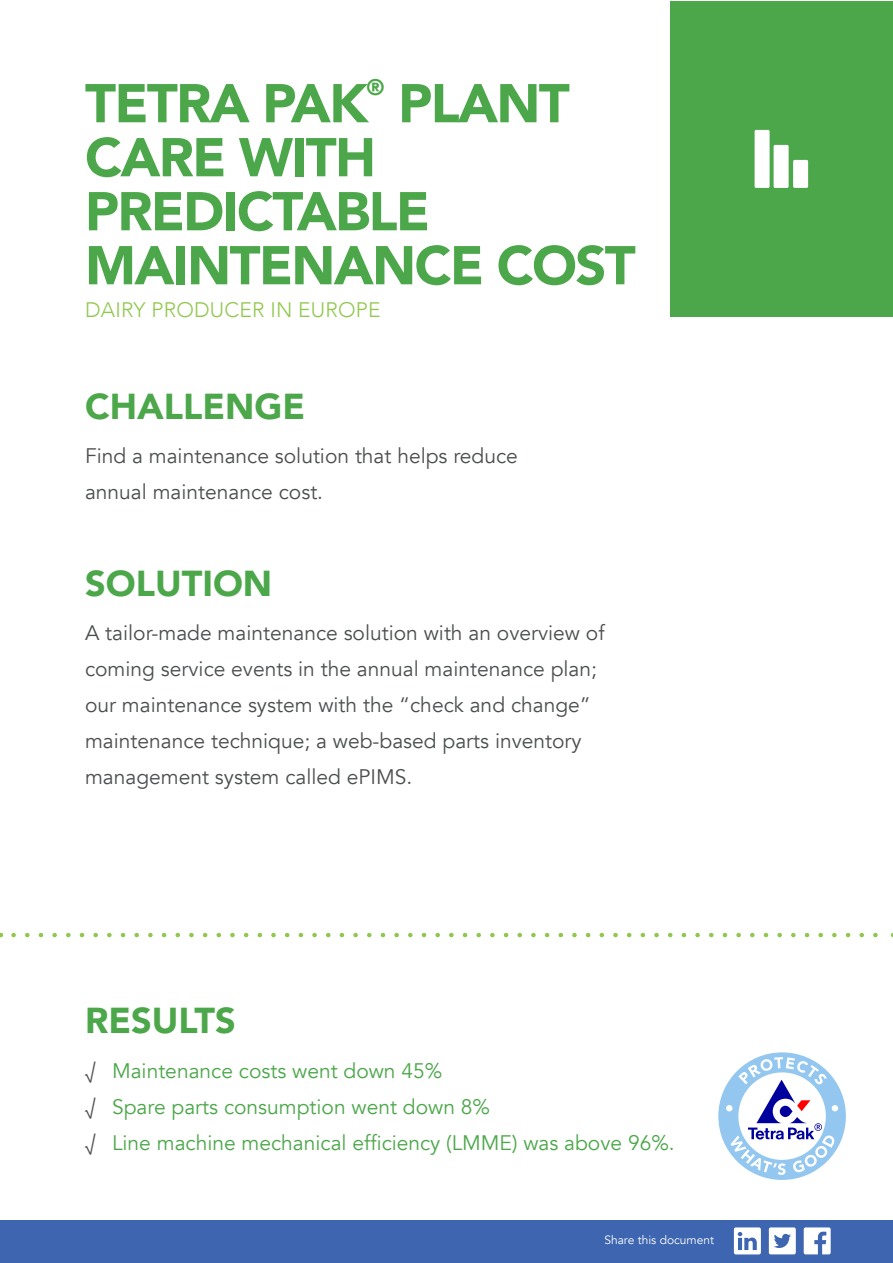
<style>
.page{position:relative;width:893px;height:1263px;background:#fff}
.page>*{position:absolute;margin:0;border:0;box-sizing:border-box;transform-origin:0 0}
.t1{font:900 54px/54px "Avenir";letter-spacing:-.03em;color:#4ca74a}
.t2{font:900 36px "Avenir";color:#4ca74a}
.t3{font:900 22.5px "Avenir";color:#4ca74a}
.t4{font:21px/36px "Avenir";color:#4c4f50}
.t5{font:21px "Avenir";color:#4ca74a}
.t6{font:300 21px "Avenir";letter-spacing:.01em;color:#90c84e}
.t7{font:12px "Avenir";color:#fff}
.s1{color:#4c4f50}
</style>
<div class="page">
<svg style="left:718px;top:1052px;width:128px;height:128px"></svg>
<svg style="left:14px;top:933px;width:864px;height:4px"></svg>
<div style="left:671px;top:1px;width:222px;height:316px;background:#4ca74a"></div>
<div style="left:755px;top:130px;width:15px;height:58px;background:#fff;border-radius:2px"></div>
<div style="left:774px;top:145px;width:15px;height:43px;background:#fff;border-radius:2px"></div>
<div style="left:793px;top:160px;width:15px;height:28px;background:#fff;border-radius:2px"></div>
<div style="left:0;top:1220px;width:893px;height:43px;background:#3d65b0"></div>
<svg style="left:734px;top:1227px;width:27px;height:27px"></svg>
<svg style="left:769px;top:1227px;width:27px;height:27px"></svg>
<svg style="left:804px;top:1227px;width:27px;height:27px"></svg>
<p class="t1" style="left:85px;top:75px;width:285px">TETRA PAK</p>
<p class="t3" style="left:366px;top:68px;width:19px">®</p>
<p class="t1" style="left:398px;top:75px;width:173px">PLANT</p>
<p class="t1" style="left:85px;top:129px;width:293px">CARE WITH</p>
<p class="t1" style="left:85px;top:183px;width:552px">PREDICTABLE<br>MAINTENANCE COST</p>
<p class="t6" style="left:85px;top:297px;width:297px">DAIRY PRODUCER IN EUROPE</p>
<p class="t2" style="left:85px;top:375px;width:222px">CHALLENGE</p>
<p class="t4" style="left:85px;top:438px;width:434px">Find a maintenance solution that helps reduce annual maintenance cost.</p>
<p class="t2" style="left:85px;top:552px;width:189px">SOLUTION</p>
<p class="t4" style="left:85px;top:615px;width:521px">A tailor-made maintenance solution with an overview of coming service events in the annual maintenance plan; our maintenance system with the “check and change” maintenance technique; a web-based parts inventory management system called ePIMS.</p>
<p class="t2" style="left:85px;top:990px;width:152px">RESULTS</p>
<p class="t5" style="left:85px;top:1058px;width:359px"><span class="s1">√</span> Maintenance costs went down 45%</p>
<p class="t5" style="left:85px;top:1094px;width:406px"><span class="s1">√</span> Spare parts consumption went down 8%</p>
<p class="t5" style="left:85px;top:1130px;width:591px"><span class="s1">√</span> Line machine mechanical efficiency (LMME) was above 96%.</p>
<p class="t7" style="left:604px;top:1233px;width:111px">Share this document</p>
</div>
